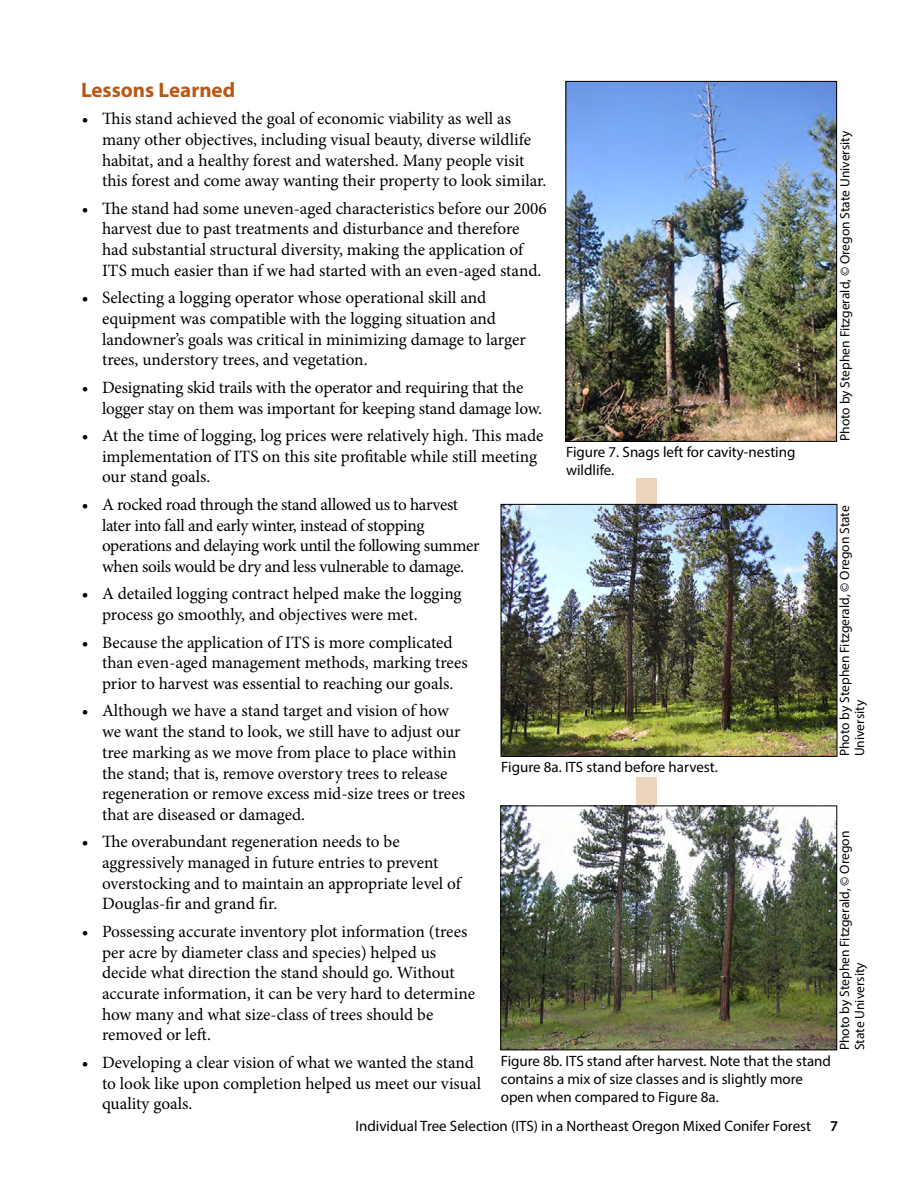
<style>
.page{position:relative;width:918px;height:1188px;background:#fff}
.page>*{position:absolute;margin:0;border:0;box-sizing:border-box;transform-origin:0 0}
.Subhead_1{font:700 21px "Myriad Pro";color:#b95915}
.Bullet_2{font:17.25px/20.7px "Minion Pro";letter-spacing:-.005em;color:#000}
.Bullet_2-2{font:17.25px/20.7px "Minion Pro";letter-spacing:-.025em;color:#000}
.t1{font:15px/18px "Myriad Pro";color:#000}
.t2{font:600 15px "Myriad Pro";color:#000}
.t3{font:13.5px/15px "Myriad Pro";color:#000}
</style>
<div class="page">
<div style="left:636px;top:81px;width:20px;height:1026px;background:#edd4bd"></div>
<div style="left:501px;top:755px;width:337px;height:22px;background:#fff"></div>
<img style="left:503px;top:506px;width:332px;height:249px">
<div style="left:501px;top:504px;width:336px;height:253px;border:1px solid #000"></div>
<div style="left:501px;top:1050px;width:337px;height:57px;background:#fff"></div>
<img style="left:502px;top:808px;width:333px;height:240px">
<div style="left:500px;top:806px;width:337px;height:244px;border:1px solid #000"></div>
<div style="left:566px;top:442px;width:271px;height:36px;background:#fff"></div>
<img style="left:568px;top:83px;width:267px;height:357px">
<div style="left:566px;top:81px;width:271px;height:361px;border:1px solid #000"></div>
<h2 class="Subhead_1" style="left:81px;top:76px;width:156px">Lessons Learned</h2>
<p class="Bullet_2" style="left:102px;top:108px;width:446px;text-indent:-20px">• This stand achieved the goal of economic viability as well as many other objectives, including visual beauty, diverse wildlife habitat, and a healthy forest and watershed. Many people visit this forest and come away wanting their property to look similar.</p>
<p class="Bullet_2" style="left:102px;top:198px;width:446px;text-indent:-20px">• The stand had some uneven-aged characteristics before our 2006 harvest due to past treatments and disturbance and therefore had substantial structural diversity, making the application of ITS much easier than if we had started with an even-aged stand.</p>
<p class="Bullet_2" style="left:102px;top:288px;width:425px;text-indent:-20px">• Selecting a logging operator whose operational skill and equipment was compatible with the logging situation and landowner’s goals was critical in minimizing damage to larger trees, understory trees, and vegetation.</p>
<p class="Bullet_2" style="left:102px;top:377px;width:442px;text-indent:-20px">• Designating skid trails with the operator and requiring that the logger stay on them was important for keeping stand damage low.</p>
<p class="Bullet_2" style="left:102px;top:425px;width:443px;text-indent:-20px">• At the time of logging, log prices were relatively high. This made implementation of ITS on this site profitable while still meeting our stand goals.</p>
<p class="Bullet_2-2" style="left:102px;top:494px;width:379px;text-indent:-20px">• A rocked road through the stand allowed us to harvest later into fall and early winter, instead of stopping operations and delaying work until the following summer when soils would be dry and less vulnerable to damage.</p>
<p class="Bullet_2" style="left:102px;top:584px;width:361px;text-indent:-20px">• A detailed logging contract helped make the logging process go smoothly, and objectives were met.</p>
<p class="Bullet_2" style="left:102px;top:632px;width:367px;text-indent:-20px">• Because the application of ITS is more complicated than even-aged management methods, marking trees prior to harvest was essential to reaching our goals.</p>
<p class="Bullet_2" style="left:102px;top:701px;width:365px;text-indent:-20px">• Although we have a stand target and vision of how we want the stand to look, we still have to adjust our tree marking as we move from place to place within the stand; that is, remove overstory trees to release regeneration or remove excess mid-size trees or trees that are diseased or damaged.</p>
<p class="Bullet_2" style="left:102px;top:832px;width:360px;text-indent:-20px">• The overabundant regeneration needs to be aggressively managed in future entries to prevent overstocking and to maintain an appropriate level of Douglas-fir and grand fir.</p>
<p class="Bullet_2" style="left:102px;top:921px;width:375px;text-indent:-20px">• Possessing accurate inventory plot information (trees per acre by diameter class and species) helped us decide what direction the stand should go. Without accurate information, it can be very hard to determine how many and what size-class of trees should be removed or left.</p>
<p class="Bullet_2" style="left:102px;top:1052px;width:381px;text-indent:-20px">• Developing a clear vision of what we wanted the stand to look like upon completion helped us meet our visual quality goals.</p>
<p class="t1" style="left:566px;top:442px;width:231px">Figure 7. Snags left for cavity-nesting wildlife.</p>
<p class="t1" style="left:501px;top:758px;width:218px">Figure 8a. ITS stand before harvest.</p>
<p class="t1" style="left:501px;top:1052px;width:332px">Figure 8b. ITS stand after harvest. Note that the stand contains a mix of size classes and is slightly more open when compared to Figure 8a.</p>
<p class="t3" style="left:837px;top:441px;width:312px;rotate:-90deg">Photo by Stephen Fitzgerald, © Oregon State University</p>
<p class="t3" style="left:837px;top:756px;width:253px;rotate:-90deg">Photo by Stephen Fitzgerald, © Oregon State<br>University</p>
<p class="t3" style="left:837px;top:1050px;width:221px;rotate:-90deg">Photo by Stephen Fitzgerald, © Oregon<br>State University</p>
<p class="t1" style="left:355px;top:1117px;width:457px">Individual Tree Selection (ITS) in a Northeast Oregon Mixed Conifer Forest</p>
<p class="t2" style="left:830px;top:1117px;width:10px">7</p>
</div>
